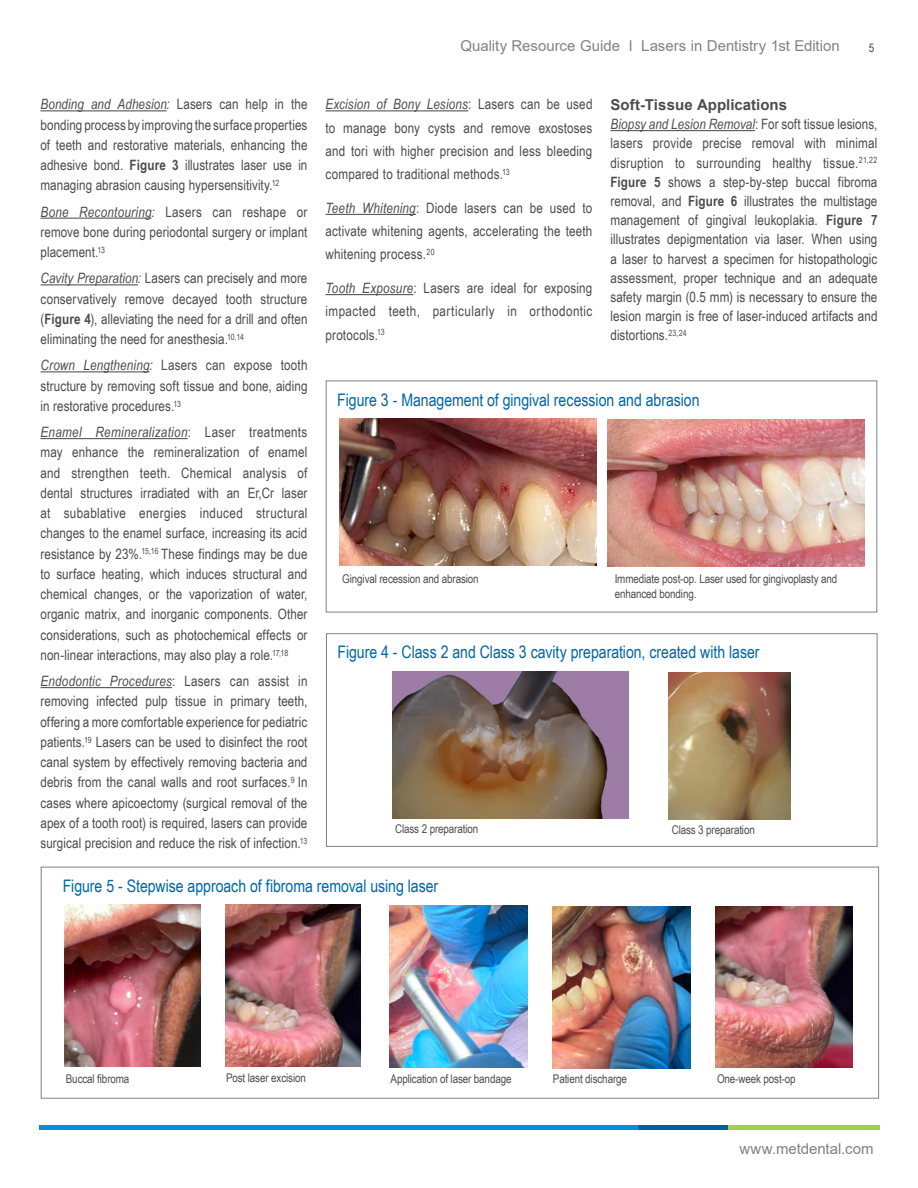
<style>
.page{position:relative;width:918px;height:1188px;background:#fff}
.page>*{position:absolute;margin:0;border:0;box-sizing:border-box;transform-origin:0 0}
.t1{font:17.25px "Arial Narrow";letter-spacing:-.005em;color:#0066a5}
.t2{font:15px "Arial";color:#808285}
.Body{font:700 15px "Arial";letter-spacing:.005em;color:#4b4c4d}
.Body-2{font:14.25px/20.2px "Arial Narrow";letter-spacing:.005em;color:#4b4c4d;text-align:justify}
.t3{font:12px/15px "Arial Narrow";letter-spacing:-.01em;color:#4b4c4d}
.s1{font-style:italic}
.s2{font-weight:700}
</style>
<div class="page">
<hr style="left:39px;top:1125px;width:600px;height:4px;background:#0090da">
<hr style="left:639px;top:1125px;width:89px;height:4px;background:#0061a0">
<hr style="left:728px;top:1125px;width:152px;height:4px;background:#a4ce4e">
<hr style="left:40px;top:110px;width:127px;height:1px;background:#4b4c4d">
<hr style="left:40px;top:218px;width:112px;height:1px;background:#4b4c4d">
<hr style="left:40px;top:284px;width:98px;height:1px;background:#4b4c4d">
<hr style="left:40px;top:371px;width:110px;height:1px;background:#4b4c4d">
<hr style="left:40px;top:438px;width:148px;height:1px;background:#4b4c4d">
<hr style="left:40px;top:687px;width:132px;height:1px;background:#4b4c4d">
<hr style="left:326px;top:110px;width:142px;height:1px;background:#4b4c4d">
<hr style="left:326px;top:214px;width:90px;height:1px;background:#4b4c4d">
<hr style="left:326px;top:294px;width:87px;height:1px;background:#4b4c4d">
<hr style="left:610px;top:130px;width:145px;height:1px;background:#4b4c4d">
<img style="left:340px;top:419px;width:257px;height:147px">
<img style="left:607px;top:419px;width:257px;height:147px">
<div style="left:326px;top:633px;width:552px;height:214px;background:#fff;border:1px solid #808285"></div>
<img style="left:392px;top:672px;width:236px;height:147px">
<img style="left:668px;top:672px;width:123px;height:147px">
<div style="left:41px;top:867px;width:838px;height:232px;background:#fff;border:1px solid #808285"></div>
<img style="left:65px;top:905px;width:135px;height:162px">
<img style="left:226px;top:904px;width:135px;height:162px">
<img style="left:389px;top:905px;width:138px;height:162px">
<img style="left:553px;top:907px;width:137px;height:161px">
<img style="left:716px;top:907px;width:136px;height:161px">
<p class="t2" style="left:460px;top:36px;width:381px">Quality Resource Guide l Lasers in Dentistry 1st Edition</p>
<p class="t3" style="left:869px;top:40px;width:7px">5</p>
<p class="Body-2" style="left:40px;top:94px;width:269px"><span class="s1">Bonding and Adhesion:</span> Lasers can help in the bonding process by improving the surface properties of teeth and restorative materials, enhancing the adhesive bond. <span class="s2">Figure 3</span> illustrates laser use in managing abrasion causing hypersensitivity.<sup>12</sup></p>
<p class="Body-2" style="left:40px;top:201px;width:268px"><span class="s1">Bone Recontouring:</span> Lasers can reshape or remove bone during periodontal surgery or implant placement.<sup>13</sup></p>
<p class="Body-2" style="left:40px;top:268px;width:269px"><span class="s1">Cavity Preparation:</span> Lasers can precisely and more conservatively remove decayed tooth structure (<span class="s2">Figure 4</span>), alleviating the need for a drill and often eliminating the need for anesthesia.<sup>10,14</sup></p>
<p class="Body-2" style="left:40px;top:355px;width:269px"><span class="s1">Crown Lengthening:</span> Lasers can expose tooth structure by removing soft tissue and bone, aiding in restorative procedures.<sup>13</sup></p>
<p class="Body-2" style="left:40px;top:421px;width:269px"><span class="s1">Enamel Remineralization</span>: Laser treatments may enhance the remineralization of enamel and strengthen teeth. Chemical analysis of dental structures irradiated with an Er,Cr laser at subablative energies induced structural changes to the enamel surface, increasing its acid resistance by 23%.<sup>15,16</sup> These findings may be due to surface heating, which induces structural and chemical changes, or the vaporization of water, organic matrix, and inorganic components. Other considerations, such as photochemical effects or non-linear interactions, may also play a role.<sup>17,18</sup></p>
<p class="Body-2" style="left:40px;top:670px;width:269px"><span class="s1">Endodontic Procedures</span>: Lasers can assist in removing infected pulp tissue in primary teeth, offering a more comfortable experience for pediatric patients.<sup>19</sup> Lasers can be used to disinfect the root canal system by effectively removing bacteria and debris from the canal walls and root surfaces.<sup>9</sup> In cases where apicoectomy (surgical removal of the apex of a tooth root) is required, lasers can provide surgical precision and reduce the risk of infection.<sup>13</sup></p>
<p class="Body-2" style="left:326px;top:92px;width:269px;line-height:23.2px"><span class="s1">Excision of Bony Lesions</span>: Lasers can be used to manage bony cysts and remove exostoses and tori with higher precision and less bleeding compared to traditional methods.<sup>13</sup></p>
<p class="Body-2" style="left:326px;top:196px;width:268px;line-height:23.2px"><span class="s1">Teeth Whitening</span>: Diode lasers can be used to activate whitening agents, accelerating the teeth whitening process.<sup>20</sup></p>
<p class="Body-2" style="left:326px;top:276px;width:268px;line-height:23.2px"><span class="s1">Tooth Exposure</span>: Lasers are ideal for exposing impacted teeth, particularly in orthodontic protocols.<sup>13</sup></p>
<p class="Body" style="left:610px;top:94px;width:178px">Soft-Tissue Applications</p>
<p class="Body-2" style="left:610px;top:114px;width:269px;line-height:19.2px"><span class="s1">Biopsy and Lesion Removal</span>: For soft tissue lesions, lasers provide precise removal with minimal disruption to surrounding healthy tissue.<sup>21,22<br></sup><span class="s2">Figure 5</span> shows a step-by-step buccal fibroma removal, and <span class="s2">Figure 6</span> illustrates the multistage management of gingival leukoplakia. <span class="s2">Figure 7 </span>illustrates depigmentation via laser. When using a laser to harvest a specimen for histopathologic assessment, proper technique and an adequate safety margin (0.5 mm) is necessary to ensure the lesion margin is free of laser-induced artifacts and distortions.<sup>23,24</sup></p>
<p class="t1" style="left:337px;top:387px;width:364px">Figure 3 - Management of gingival recession and abrasion</p>
<p class="t3" style="left:342px;top:571px;width:138px">Gingival recession and abrasion</p>
<p class="t3" style="left:615px;top:571px;width:224px">Immediate post-op. Laser used for gingivoplasty and enhanced bonding.</p>
<p class="t1" style="left:338px;top:640px;width:423px">Figure 4 - Class 2 and Class 3 cavity preparation, created with laser</p>
<p class="t3" style="left:395px;top:821px;width:85px">Class 2 preparation</p>
<p class="t3" style="left:672px;top:822px;width:85px">Class 3 preparation</p>
<p class="t1" style="left:63px;top:873px;width:377px">Figure 5 - Stepwise approach of fibroma removal using laser</p>
<p class="t3" style="left:66px;top:1071px;width:65px">Buccal fibroma</p>
<p class="t3" style="left:226px;top:1070px;width:81px">Post laser excision</p>
<p class="t3" style="left:391px;top:1071px;width:122px">Application of laser bandage</p>
<p class="t3" style="left:553px;top:1071px;width:76px">Patient discharge</p>
<p class="t3" style="left:717px;top:1071px;width:80px">One-week post-op</p>
<p class="t2" style="left:739px;top:1139px;width:136px">www.metdental.com</p>
</div>
